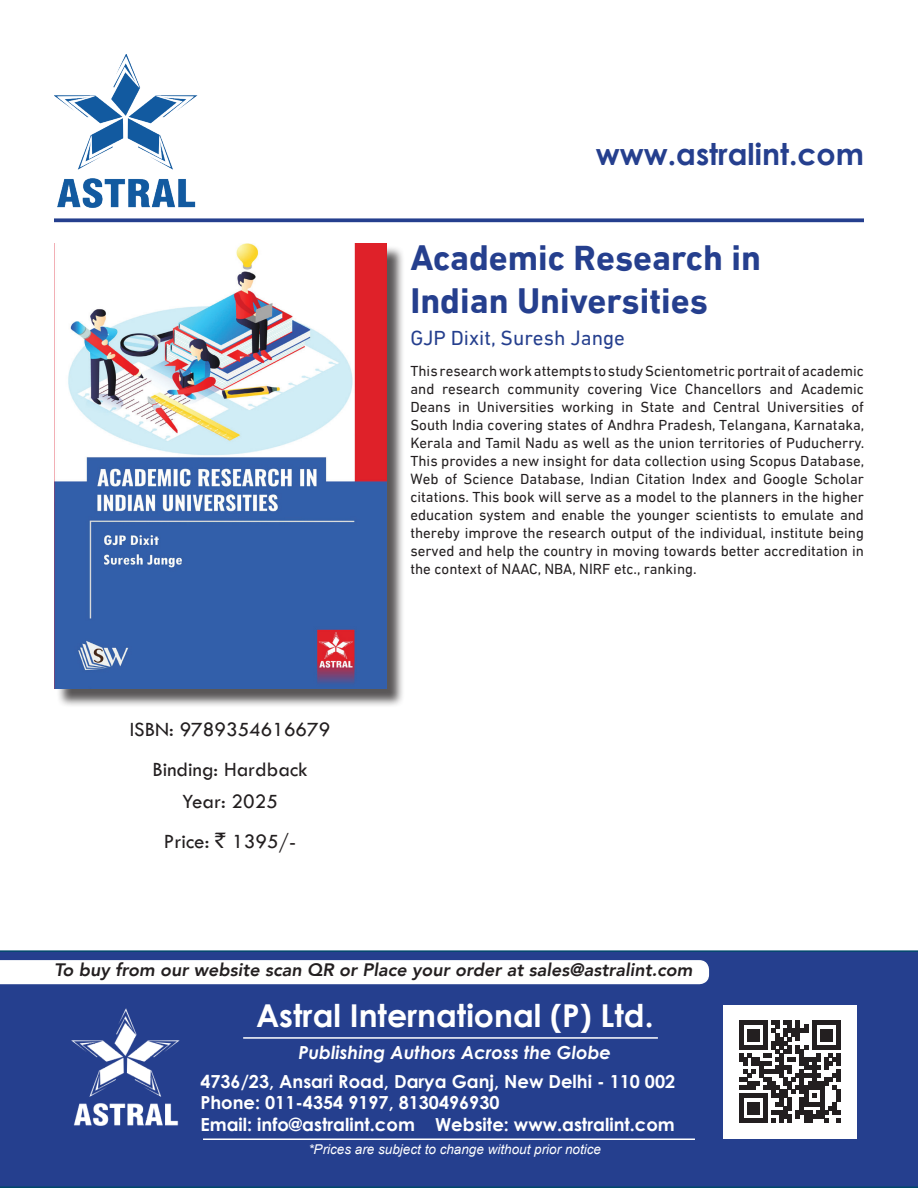
<style>
.page{position:relative;width:918px;height:1188px;background:#fff}
.page>*{position:absolute;margin:0;border:0;box-sizing:border-box;transform-origin:0 0}
.t1{font:700 36px/43.2px "DIN Next LT Arabic";color:#253f8e}
.t2{font:700 31.5px "Century Gothic";color:#fff}
.t3{font:700 30px "Century Gothic";color:#253f8e}
.t4{font:21px/39.9px "Tw Cen";color:#231f20;text-align:center}
.t5{font:21px "DIN Next LT Arabic";color:#253f8e}
.t6{font:700 18px/21.6px "Century Gothic";color:#fff}
.t7{font:italic 800 18px "Avenir LT";color:#231f20}
.t8{font:italic 700 18px "Century Gothic";color:#fff}
.t9{font:15px/18px "DIN Next LT Arabic";color:#231f20;text-align:justify}
.t10{font:italic 13.5px "Arial";color:#fff}
.s1{font-family:"Rupee Foradian"}
</style>
<div class="page">
<img style="left:54px;top:54px;width:143px;height:153px">
<svg style="left:54px;top:218px;width:810px;height:4px;background:#3c549a"></svg>
<div style="left:0;top:950px;width:918px;height:238px;background:#253f8e"></div>
<hr style="left:203px;top:1138px;width:492px;height:2px;background:#fff">
<svg style="left:0;top:960px;width:709px;height:24px"></svg>
<img style="left:71px;top:1008px;width:108px;height:118px">
<div style="left:723px;top:1005px;width:134px;height:133px;background:#fff"></div>
<svg style="left:739px;top:1021px;width:102px;height:101px"></svg>
<hr style="left:243px;top:1037px;width:415px;height:2px;background:#fff">
<div style="left:56px;top:245px;width:349px;height:462px;background:#231f20;opacity:.75"></div>
<img style="left:54px;top:243px;width:333px;height:446px">
<h3 class="t3" style="left:596px;top:131px;width:270px">www.astralint.com</h3>
<h3 class="t4" style="left:130px;top:709px;width:202px">ISBN: 9789354616679<br>Binding: Hardback</h3>
<h3 class="t4" style="left:164px;top:781px;width:134px">Year: 2025<br>Price: <span class="s1">`</span> 1395/-</h3>
<h1 class="t1" style="left:410px;top:236px;width:352px">Academic Research in<br>Indian Universities</h1>
<h3 class="t5" style="left:410px;top:325px;width:216px">GJP Dixit, Suresh Jange</h3>
<p class="t9" style="left:410px;top:362px;width:455px">This research work attempts to study Scientometric portrait of academic and research community covering Vice Chancellors and Academic Deans in Universities working in State and Central Universities of South India covering states of Andhra Pradesh, Telangana, Karnataka, Kerala and Tamil Nadu as well as the union territories of Puducherry.<br>This provides a new insight for data collection using Scopus Database, Web of Science Database, Indian Citation Index and Google Scholar citations. This book will serve as a model to the planners in the higher education system and enable the younger scientists to emulate and thereby improve the research output of the individual, institute being served and help the country in moving towards better accreditation in the context of NAAC, NBA, NIRF etc., ranking.</p>
<p class="t7" style="left:54px;top:959px;width:640px">To buy from our website scan QR or Place your order at sales@astralint.com</p>
<h2 class="t2" style="left:256px;top:992px;width:399px">Astral International (P) Ltd.</h2>
<p class="t8" style="left:298px;top:1039px;width:314px">Publishing Authors Across the Globe</p>
<p class="t6" style="left:200px;top:1070px;width:476px">4736/23, Ansari Road, Darya Ganj, New Delhi - 110 002<br>Phone: 011-4354 9197, 8130496930<br>Email: info@astralint.com Website: www.astralint.com</p>
<p class="t10" style="left:308px;top:1140px;width:294px">*Prices are subject to change without prior notice</p>
</div>
